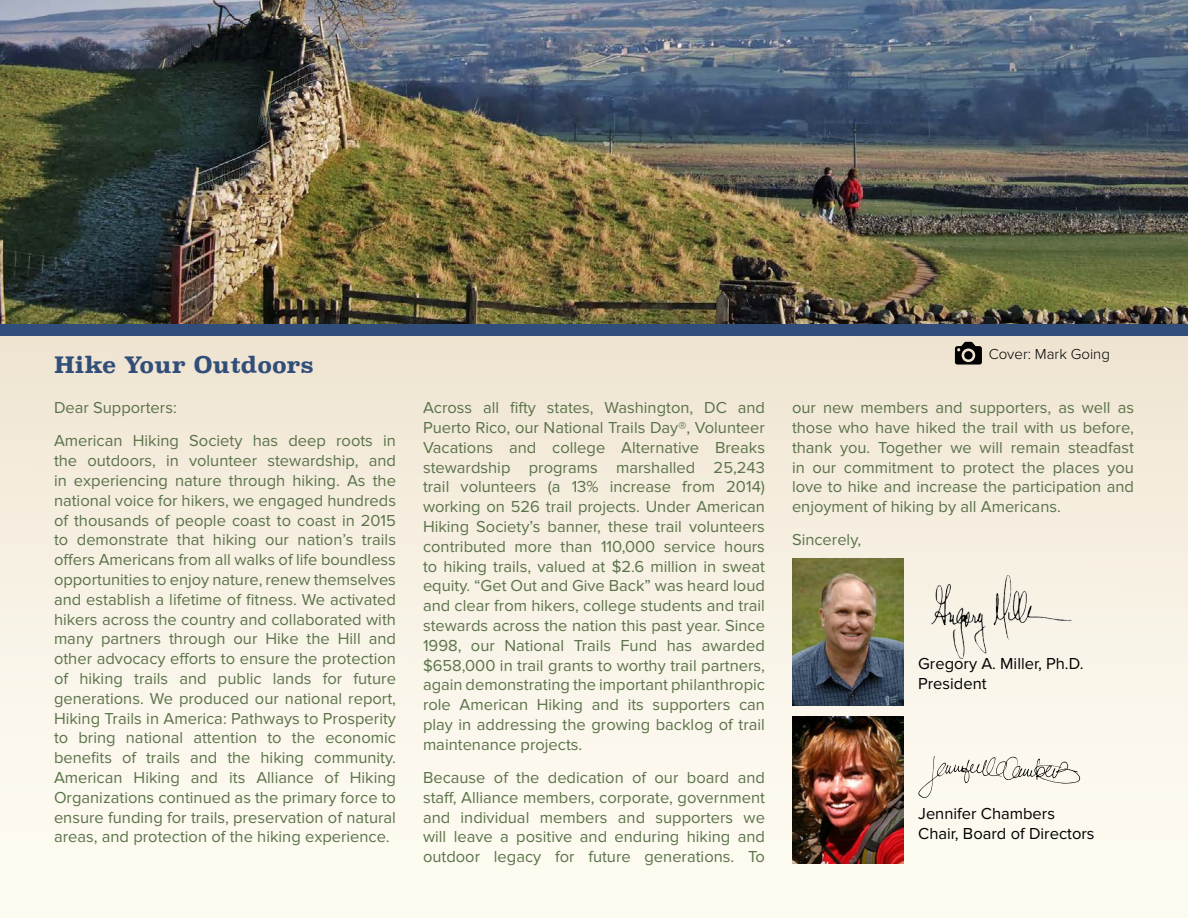
<style>
.page{position:relative;width:1188px;height:918px;background:#fff}
.page>*{position:absolute;margin:0;border:0;box-sizing:border-box;transform-origin:0 0}
.t1{font:700 22.5px "Superclarendon";color:#304e79}
.t2{font:16.5px/19.8px "Proxima Nova";color:#5b734a;text-align:justify}
.t3{font:16.5px/19.8px "Proxima Nova";color:#000}
.t4{font:300 15px "Proxima Nova";color:#000}
</style>
<div class="page">
<div style="left:0;top:336px;width:1188px;height:582px;background:linear-gradient(to bottom,#f0e6d4,#fffef5)"></div>
<img style="left:0;top:0;width:1188px;height:324px">
<div style="left:0;top:324px;width:1188px;height:12px;background:#304e79"></div>
<svg style="left:955px;top:342px;width:27px;height:23px"></svg>
<div style="left:964px;top:351px;width:9px;height:9px;background:#000;border-radius:50%"></div>
<img style="left:792px;top:716px;width:111px;height:148px">
<svg style="left:918px;top:756px;width:162px;height:42px;background:#eae6dd"></svg>
<img style="left:792px;top:558px;width:111px;height:148px">
<img style="left:925px;top:572px;width:148px;height:87px">
<h1 class="t1" style="left:54px;top:356px;width:261px">Hike Your Outdoors</h1>
<p class="t2" style="left:54px;top:392px;width:344px;line-height:33.3px">Dear Supporters:<br>American Hiking Society has deep roots in</p>
<p class="t2" style="left:54px;top:452px;width:344px">the outdoors, in volunteer stewardship, and in experiencing nature through hiking. As the national voice for hikers, we engaged hundreds of thousands of people coast to coast in 2015 to demonstrate that hiking our nation’s trails offers Americans from all walks of life boundless opportunities to enjoy nature, renew themselves and establish a lifetime of fitness. We activated hikers across the country and collaborated with many partners through our Hike the Hill and other advocacy efforts to ensure the protection of hiking trails and public lands for future generations. We produced our national report, Hiking Trails in America: Pathways to Prosperity to bring national attention to the economic benefits of trails and the hiking community.<br>American Hiking and its Alliance of Hiking Organizations continued as the primary force to ensure funding for trails, preservation of natural areas, and protection of the hiking experience.</p>
<p class="t2" style="left:423px;top:399px;width:344px">Across all fifty states, Washington, DC and Puerto Rico, our National Trails Day®, Volunteer Vacations and college Alternative Breaks stewardship programs marshalled 25,243 trail volunteers (a 13% increase from 2014) working on 526 trail projects. Under American Hiking Society’s banner, these trail volunteers contributed more than 110,000 service hours to hiking trails, valued at $2.6 million in sweat equity. “Get Out and Give Back” was heard loud and clear from hikers, college students and trail stewards across the nation this past year. Since 1998, our National Trails Fund has awarded $658,000 in trail grants to worthy trail partners, again demonstrating the important philanthropic role American Hiking and its supporters can play in addressing the growing backlog of trail maintenance projects.</p>
<p class="t2" style="left:423px;top:768px;width:344px">Because of the dedication of our board and staff, Alliance members, corporate, government and individual members and supporters we will leave a positive and enduring hiking and outdoor legacy for future generations. To</p>
<p class="t4" style="left:989px;top:348px;width:123px">Cover: Mark Going</p>
<p class="t2" style="left:792px;top:399px;width:344px">our new members and supporters, as well as those who have hiked the trail with us before, thank you. Together we will remain steadfast in our commitment to protect the places you love to hike and increase the participation and enjoyment of hiking by all Americans.</p>
<p class="t2" style="left:792px;top:531px;width:71px">Sincerely,</p>
<p class="t3" style="left:918px;top:655px;width:167px">Gregory A. Miller, Ph.D.<br>President</p>
<p class="t3" style="left:918px;top:804px;width:178px">Jennifer Chambers<br>Chair, Board of Directors</p>
</div>
